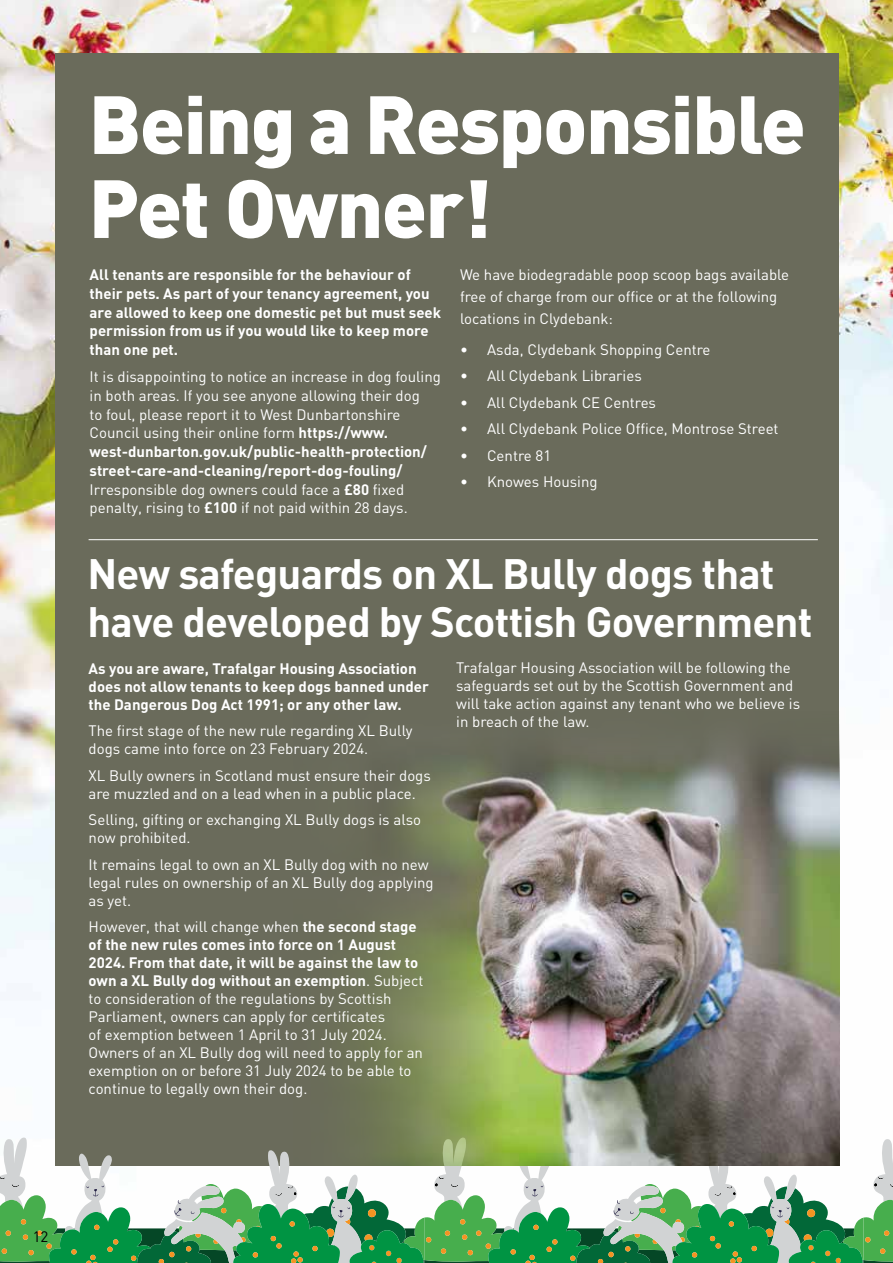
<style>
.page{position:relative;width:893px;height:1263px;background:#fff}
.page>*{position:absolute;margin:0;border:0;box-sizing:border-box;transform-origin:0 0}
.t1{font:900 81px/84px "DIN";letter-spacing:-.02em;color:#fff}
.t2{font:700 42px/48px "DIN";letter-spacing:-.02em;color:#fff}
.t3{font:15px/18px "DIN";color:#fff}
.t4{font:700 15px/18.8px "DIN";color:#fff}
.t5{font:15px "DIN";color:#000}
.s1{font-weight:700}
</style>
<div class="page">
<img style="left:0;top:0;width:893px;height:1137px">
<div style="left:56px;top:54px;width:783px;height:1112px;background:#6a6b5b"></div>
<svg style="left:0;top:1137px;width:893px;height:126px"></svg>
<img style="left:278px;top:748px;width:561px;height:418px">
<hr style="left:89px;top:539px;width:729px;height:1px;background:#fff">
<h1 class="t1" style="left:89px;top:78px;width:719px">Being a Responsible<br>Pet Owner!</h1>
<p class="t4" style="left:90px;top:265px;width:353px">All tenants are responsible for the behaviour of their pets. As part of your tenancy agreement, you are allowed to keep one domestic pet but must seek permission from us if you would like to keep more than one pet.</p>
<p class="t3" style="left:90px;top:367px;width:353px;line-height:18.8px">It is disappointing to notice an increase in dog fouling in both areas. If you see anyone allowing their dog<br>to foul, please report it to West Dunbartonshire Council using their online form <span class="s1">https://www. west-dunbarton.gov.uk/public-health-protection/ street-care-and-cleaning/report-dog-fouling/ </span>Irresponsible dog owners could face a <span class="s1">£80</span> fixed penalty, rising to <span class="s1">£100</span> if not paid within 28 days.</p>
<p class="t3" style="left:460px;top:263px;width:331px;line-height:22.2px">We have biodegradable poop scoop bags available free of charge from our office or at the following locations in Clydebank:</p>
<p class="t3" style="left:460px;top:340px;width:252px">• Asda, Clydebank Shopping Centre</p>
<p class="t3" style="left:460px;top:366px;width:183px">• All Clydebank Libraries</p>
<p class="t3" style="left:460px;top:393px;width:197px">• All Clydebank CE Centres</p>
<p class="t3" style="left:460px;top:419px;width:320px">• All Clydebank Police Office, Montrose Street</p>
<p class="t3" style="left:460px;top:446px;width:93px">• Centre 81</p>
<p class="t3" style="left:460px;top:472px;width:139px">• Knowes Housing</p>
<h2 class="t2" style="left:88px;top:548px;width:726px">New safeguards on XL Bully dogs that have developed by Scottish Government</h2>
<p class="t4" style="left:89px;top:659px;width:342px;line-height:18px">As you are aware, Trafalgar Housing Association does not allow tenants to keep dogs banned under the Dangerous Dog Act 1991; or any other law.</p>
<p class="t3" style="left:89px;top:721px;width:325px">The first stage of the new rule regarding XL Bully dogs came into force on 23 February 2024.</p>
<p class="t3" style="left:89px;top:766px;width:344px">XL Bully owners in Scotland must ensure their dogs are muzzled and on a lead when in a public place.</p>
<p class="t3" style="left:89px;top:810px;width:334px">Selling, gifting or exchanging XL Bully dogs is also now prohibited.</p>
<p class="t3" style="left:89px;top:855px;width:347px">It remains legal to own an XL Bully dog with no new legal rules on ownership of an XL Bully dog applying as yet.</p>
<p class="t3" style="left:89px;top:917px;width:336px">However, that will change when <span class="s1">the second stage of the new rules comes into force on 1 August 2024. From that date, it will be against the law to own a XL Bully dog without an exemption</span>. Subject to consideration of the regulations by Scottish Parliament, owners can apply for certificates<br>of exemption between 1 April to 31 July 2024.<br>Owners of an XL Bully dog will need to apply for an exemption on or before 31 July 2024 to be able to continue to legally own their dog.</p>
<p class="t3" style="left:456px;top:659px;width:345px">Trafalgar Housing Association will be following the safeguards set out by the Scottish Government and will take action against any tenant who we believe is in breach of the law.</p>
<p class="t5" style="left:33px;top:1228px;width:17px">12</p>
</div>
